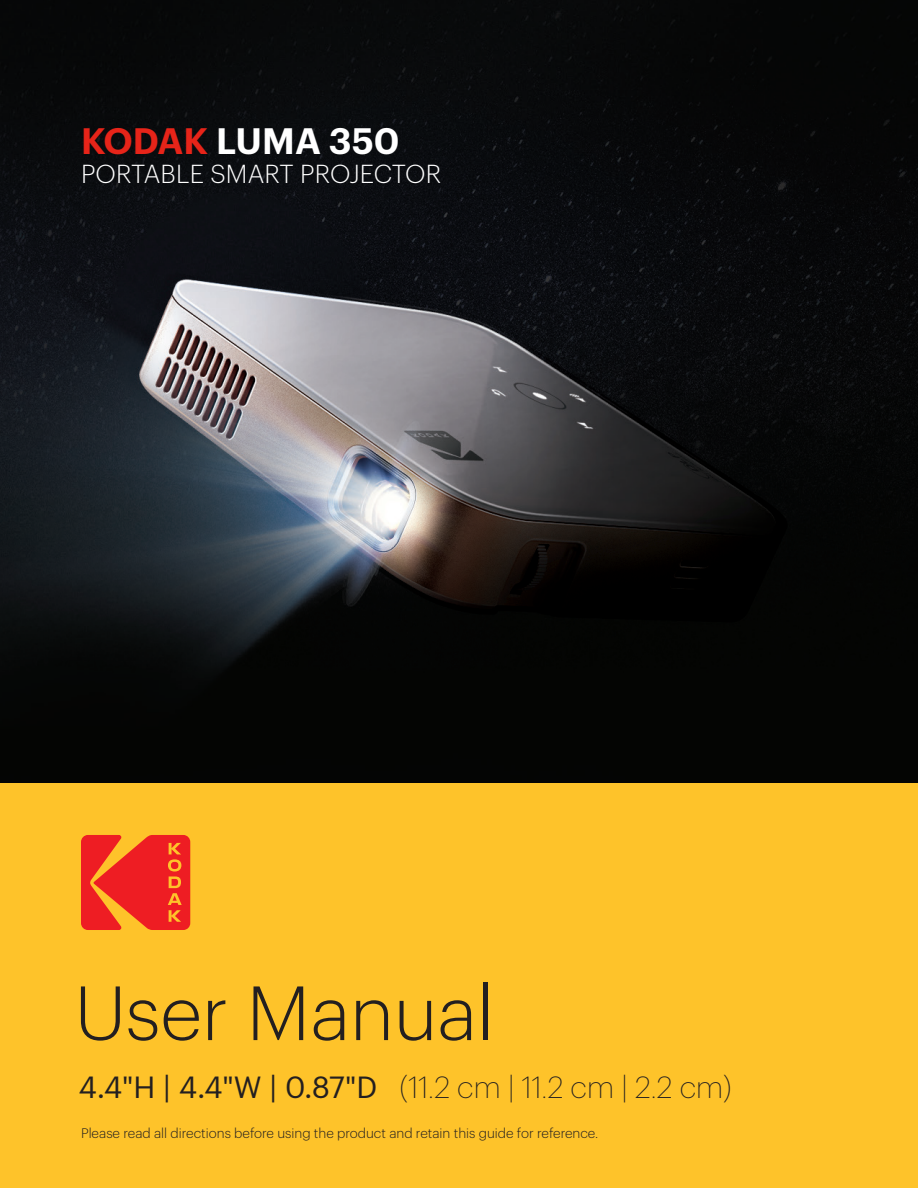
<style>
.page{position:relative;width:918px;height:1188px;background:#fff}
.page>*{position:absolute;margin:0;border:0;box-sizing:border-box;transform-origin:0 0}
.t1{font:300 75px "Graphik";color:#231f20}
.t2{font:600 36px "Graphik";color:#fff}
.t3{font:200 30px "Graphik";color:#231f20}
.t4{font:300 25.5px "Graphik";letter-spacing:.005em;color:#fff}
.t5{font:300 13.5px "Graphik";color:#231f20}
.s1{color:#e72419}
.s2{font-weight:400}
</style>
<div class="page">
<img style="left:0;top:0;width:918px;height:783px">
<div style="left:0;top:783px;width:918px;height:405px;background:#fec32a"></div>
<svg style="left:81px;top:835px;width:109px;height:95px"></svg>
<h2 class="t2" style="left:81px;top:113px;width:320px"><span class="s1">KODAK</span> LUMA 350</h2>
<h3 class="t4" style="left:81px;top:155px;width:362px">PORTABLE SMART PROJECTOR</h3>
<h1 class="t1" style="left:75px;top:958px;width:420px">User Manual</h1>
<h3 class="t3" style="left:79px;top:1065px;width:655px"><span class="s2">4.4"H | 4.4"W | 0.87"D</span> (11.2 cm | 11.2 cm | 2.2 cm)</h3>
<p class="t5" style="left:81px;top:1124px;width:519px">Please read all directions before using the product and retain this guide for reference.</p>
</div>
